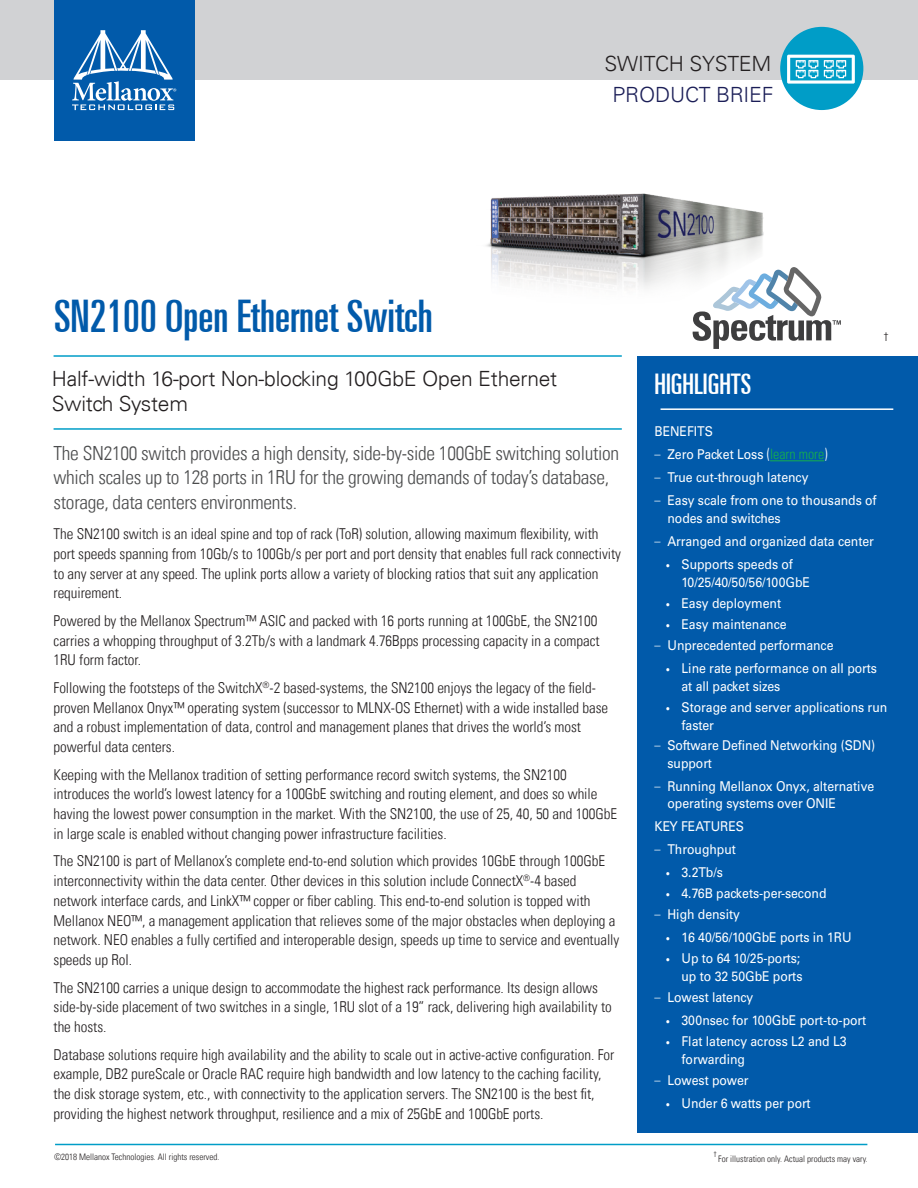
<style>
.page{position:relative;width:918px;height:1188px;background:#fff}
.page>*{position:absolute;margin:0;border:0;box-sizing:border-box;transform-origin:0 0}
.t1{font:ultra-condensed 45px "Univers LT";color:#015aaa}
.t2{font:ultra-condensed 28.5px "Univers LT";color:#fff}
.t3{font:300 21px/25.5px "Univers LT";letter-spacing:-.01em;color:#231f20}
.t4{font:300 21px "Univers";letter-spacing:-.01em;color:#1b1e57}
.t5{font:300 21px "Univers";letter-spacing:-.01em;color:#231f20}
.t6{font:300 condensed 19.5px/24.6px "Univers LT";letter-spacing:-.015em;color:#4b4c4d}
.t7{font:300 condensed 15px/19.8px "Univers LT";letter-spacing:-.005em;color:#231f20}
.t8{font:13.5px/17.9px "Univers";letter-spacing:-.005em;color:#fff;scale:.91 1}
.t9{font:300 condensed 12px "Univers LT";color:#231f20}
.t10{font:300 condensed 9px "Univers LT";color:#231f20}
.t11{font:300 condensed 7.8px "Univers LT";color:#231f20}
.s1{font-family:"Univers LT";font-weight:300;font-stretch:condensed}
.s2{font-family:"Univers LT";font-weight:300;font-stretch:condensed;font-size:15px}
.s3{font-family:"Univers LT";font-weight:300;font-stretch:condensed;font-size:14.25px;color:#15b04b}
.s4{font-family:"Univers LT";font-weight:300;font-stretch:condensed;font-size:9px}
</style>
<div class="page">
<div style="left:0;top:0;width:918px;height:80px;background:#d1d2d4"></div>
<div style="left:54px;top:0;width:140px;height:140px;background:#015aaa"></div>
<svg style="left:72px;top:30px;width:104px;height:80px"></svg>
<hr style="left:55px;top:1144px;width:812px;height:1px;background:#009dc7">
<hr style="left:54px;top:428px;width:568px;height:2px;background:#009dc7">
<hr style="left:54px;top:355px;width:568px;height:2px;background:#009dc7">
<div style="left:780px;top:27px;width:83px;height:83px;background:#009dc7;border-radius:50%"></div>
<div style="left:638px;top:356px;width:280px;height:776px;background:#015aaa"></div>
<hr style="left:770px;top:460px;width:54px;height:1px;background:#15b04b">
<hr style="left:661px;top:408px;width:232px;height:2px;background:#fff">
<svg style="left:787px;top:54px;width:68px;height:30px"></svg>
<img style="left:486px;top:193px;width:278px;height:95px">
<svg style="left:693px;top:267px;width:148px;height:82px"></svg>
<h3 class="t5" style="left:605px;top:51px;width:168px">SWITCH SYSTEM</h3>
<h3 class="t4" style="left:613px;top:82px;width:162px">PRODUCT BRIEF</h3>
<h1 class="t1" style="left:54px;top:290px;width:380px">SN2100 Open Ethernet Switch</h1>
<h3 class="t3" style="left:52px;top:365px;width:507px">Half-width 16-port Non-blocking 100GbE Open Ethernet<br>Switch System</h3>
<h2 class="t2" style="left:655px;top:368px;width:98px">HIGHLIGHTS</h2>
<p class="t9" style="left:883px;top:330px;width:7px">†</p>
<h3 class="t6" style="left:54px;top:440px;width:567px">The SN2100 switch provides a high density, side-by-side 100GbE switching solution which scales up to 128 ports in 1RU for the growing demands of today’s database, storage, data centers environments.</h3>
<p class="t7" style="left:54px;top:524px;width:569px">The SN2100 switch is an ideal spine and top of rack (ToR) solution, allowing maximum flexibility, with port speeds spanning from 10Gb/s to 100Gb/s per port and port density that enables full rack connectivity to any server at any speed. The uplink ports allow a variety of blocking ratios that suit any application requirement.</p>
<p class="t7" style="left:54px;top:611px;width:548px">Powered by the Mellanox Spectrum™ ASIC and packed with 16 ports running at 100GbE, the SN2100 carries a whopping throughput of 3.2Tb/s with a landmark 4.76Bpps processing capacity in a compact<br>1RU form factor.</p>
<p class="t7" style="left:54px;top:678px;width:556px">Following the footsteps of the SwitchX<sup>®</sup>-2 based-systems, the SN2100 enjoys the legacy of the field&shy;proven Mellanox Onyx™ operating system (successor to MLNX-OS Ethernet) with a wide installed base and a robust implementation of data, control and management planes that drives the world’s most powerful data centers.</p>
<p class="t7" style="left:54px;top:765px;width:565px">Keeping with the Mellanox tradition of setting performance record switch systems, the SN2100 introduces the world’s lowest latency for a 100GbE switching and routing element, and does so while having the lowest power consumption in the market. With the SN2100, the use of 25, 40, 50 and 100GbE in large scale is enabled without changing power infrastructure facilities.</p>
<p class="t7" style="left:54px;top:851px;width:567px">The SN2100 is part of Mellanox’s complete end-to-end solution which provides 10GbE through 100GbE interconnectivity within the data center. Other devices in this solution include ConnectX<sup>®</sup>-4 based network interface cards, and LinkX™ copper or fiber cabling. This end-to-end solution is topped with Mellanox NEO™, a management application that relieves some of the major obstacles when deploying a network. NEO enables a fully certified and interoperable design, speeds up time to service and eventually speeds up RoI.</p>
<p class="t7" style="left:54px;top:978px;width:560px">The SN2100 carries a unique design to accommodate the highest rack performance. Its design allows side-by-side placement of two switches in a single, 1RU slot of a 19” rack, delivering high availability to the hosts.</p>
<p class="t7" style="left:54px;top:1045px;width:562px">Database solutions require high availability and the ability to scale out in active-active configuration. For example, DB2 pureScale or Oracle RAC require high bandwidth and low latency to the caching facility, the disk storage system, etc., with connectivity to the application servers. The SN2100 is the best fit, providing the highest network throughput, resilience and a mix of 25GbE and 100GbE ports.</p>
<p class="t8" style="left:655px;top:422px;width:66px">BENEFITS</p>
<p class="t8" style="left:655px;top:446px;width:192px"><span class="s1">–</span> Zero Packet Loss <span class="s2">(</span><span class="s3">learn more</span><span class="s2">)</span></p>
<p class="t8" style="left:655px;top:469px;width:171px"><span class="s1">–</span> True cut-through latency</p>
<p class="t8" style="left:667px;top:492px;width:231px;text-indent:-13px"><span class="s1">–</span> Easy scale from one to thousands of nodes and switches</p>
<p class="t8" style="left:655px;top:532px;width:243px"><span class="s1">–</span> Arranged and organized data center</p>
<p class="t8" style="left:682px;top:555px;width:143px;text-indent:-16px"><span class="s4">•</span> Supports speeds of<br>10/25/40/50/56/100GbE</p>
<p class="t8" style="left:665px;top:594px;width:129px"><span class="s4">•</span> Easy deployment</p>
<p class="t8" style="left:665px;top:615px;width:135px"><span class="s4">•</span> Easy maintenance</p>
<p class="t8" style="left:655px;top:636px;width:198px"><span class="s1">–</span> Unprecedented performance</p>
<p class="t8" style="left:682px;top:659px;width:216px;text-indent:-16px"><span class="s4">•</span> Line rate performance on all ports at all packet sizes</p>
<p class="t8" style="left:682px;top:698px;width:228px;text-indent:-16px"><span class="s4">•</span> Storage and server applications run faster</p>
<p class="t8" style="left:667px;top:737px;width:230px;text-indent:-13px"><span class="s1">–</span> Software Defined Networking (SDN) support</p>
<p class="t8" style="left:667px;top:777px;width:229px;text-indent:-13px"><span class="s1">–</span> Running Mellanox Onyx, alternative operating systems over ONIE</p>
<p class="t8" style="left:655px;top:817px;width:100px">KEY FEATURES</p>
<p class="t8" style="left:655px;top:840px;width:91px"><span class="s1">–</span> Throughput</p>
<p class="t8" style="left:665px;top:864px;width:65px"><span class="s4">•</span> 3.2Tb/s</p>
<p class="t8" style="left:665px;top:885px;width:179px"><span class="s4">•</span> 4.76B packets-per-second</p>
<p class="t8" style="left:655px;top:905px;width:95px"><span class="s1">–</span> High density</p>
<p class="t8" style="left:665px;top:929px;width:206px"><span class="s4">•</span> 16 40/56/100GbE ports in 1RU</p>
<p class="t8" style="left:665px;top:950px;width:152px;text-align:right"><span class="s4">•</span> Up to 64 10/25-ports; up to 32 50GbE ports</p>
<p class="t8" style="left:655px;top:988px;width:110px"><span class="s1">–</span> Lowest latency</p>
<p class="t8" style="left:665px;top:1012px;width:222px"><span class="s4">•</span> 300nsec for 100GbE port-to-port</p>
<p class="t8" style="left:682px;top:1033px;width:183px;text-indent:-16px"><span class="s4">•</span> Flat latency across L2 and L3 forwarding</p>
<p class="t8" style="left:655px;top:1071px;width:105px"><span class="s1">–</span> Lowest power</p>
<p class="t8" style="left:665px;top:1094px;width:161px"><span class="s4">•</span> Under 6 watts per port</p>
<p class="t10" style="left:54px;top:1151px;width:167px">©2018 Mellanox Technologies. All rights reserved.</p>
<p class="t11" style="left:714px;top:1150px;width:5px">†</p>
<p class="t10" style="left:718px;top:1153px;width:151px">For illustration only. Actual products may vary.</p>
</div>
